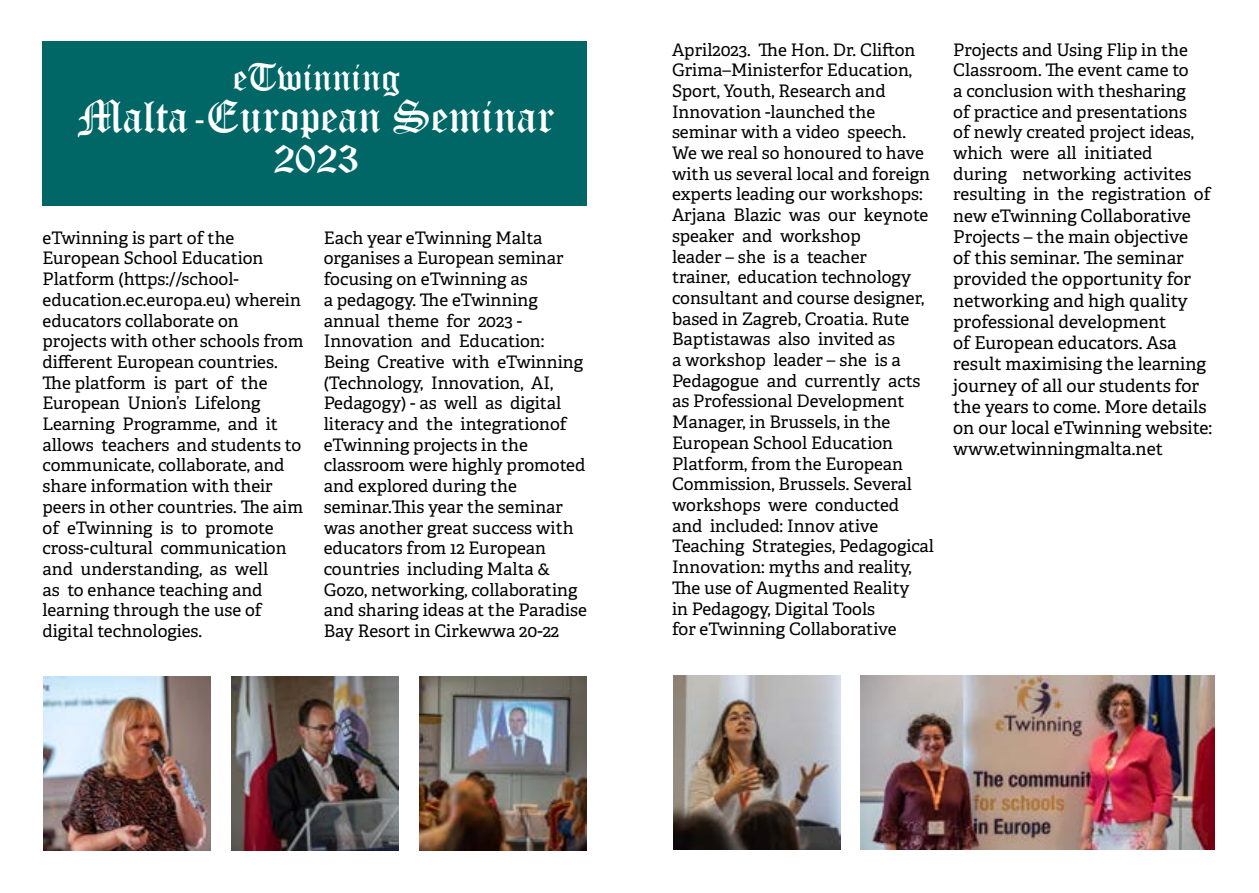
<style>
.page{position:relative;width:1259px;height:893px;background:#fff}
.page>*{position:absolute;margin:0;border:0;box-sizing:border-box;transform-origin:0 0}
.t1{font:45px "Old English Text";color:#fff}
.t2{font:42px "Old English Text";color:#fff}
.t3{font:37.5px "Old English Text";color:#fff}
.t4{font:17.7px/21.3px "Adelle";color:#000}
.t5{font:17.25px/20.7px "Adelle";color:#000}
.s1{font-size:17.25px}
</style>
<div class="page">
<div style="left:43px;top:41px;width:544px;height:165px;background:#066"></div>
<img style="left:43px;top:677px;width:167px;height:173px">
<img style="left:231px;top:677px;width:167px;height:173px">
<img style="left:419px;top:677px;width:167px;height:173px">
<img style="left:673px;top:676px;width:167px;height:173px">
<img style="left:860px;top:676px;width:354px;height:173px">
<h3 class="t3" style="left:232px;top:53px;width:169px">eTwinning</h3>
<h1 class="t1" style="left:77px;top:88px;width:479px">Malta-European Seminar</h1>
<h2 class="t2" style="left:273px;top:131px;width:87px">2023</h2>
<p class="t5" style="left:43px;top:228px;width:262px">eTwinning is part of the<br>European School Education<br>Platform (https://school&shy;education.ec.europa.eu) wherein educators collaborate on projects with other schools from different European countries.<br>The platform is part of the<br>European Union’s Lifelong<br>Learning Programme, and it allows teachers and students to communicate, collaborate, and share information with their peers in other countries. The aim of eTwinning is to promote cross-cultural communication and understanding, as well<br>as to enhance teaching and learning through the use of digital technologies.</p>
<p class="t5" style="left:324px;top:228px;width:265px">Each year eTwinning Malta organises a European seminar focusing on eTwinning as<br>a pedagogy. The eTwinning annual theme for 2023 -<br>Innovation and Education:<br>Being Creative with eTwinning (Technology, Innovation, AI,<br>Pedagogy) - as well as digital literacy and the integrationof eTwinning projects in the classroom were highly promoted and explored during the seminar.This year the seminar was another great success with educators from 12 European countries including Malta &amp;<br>Gozo, networking, collaborating and sharing ideas at the Paradise<br>Bay Resort in Cirkewwa 20-22</p>
<p class="t5" style="left:672px;top:39px;width:263px">April2023. The Hon. Dr. Clifton<br>Grima–Ministerfor Education,<br>Sport, Youth, Research and<br>Innovation -launched the seminar with a video speech.<br>We we real so honoured to have with us several local and foreign experts leading our workshops:<br>Arjana Blazic was our keynote speaker and workshop<br>leader – she is a teacher<br>trainer, education technology consultant and course designer, based in Zagreb, Croatia. Rute<br>Baptistawas also invited as<br>a workshop leader – she is a<br>Pedagogue and currently acts as Professional Development<br>Manager, in Brussels, in the<br>European School Education<br>Platform, from the European<br>Commission, Brussels. Several workshops were conducted<br>and included: Innov ative<br>Teaching Strategies, Pedagogical<br>Innovation: myths and reality,<br>The use of Augmented Reality<br>in Pedagogy, Digital Tools<br>for eTwinning Collaborative</p>
<p class="t5" style="left:953px;top:39px;width:259px">Projects and Using Flip in the<br>Classroom. The event came to<br>a conclusion with thesharing<br>of practice and presentations<br>of newly created project ideas, which were all initiated<br>during networking activites resulting in the registration of</p>
<p class="t4" style="left:953px;top:205px;width:261px"><span class="s1">new eTwinning</span> Collaborative<br>Projects – the main objective<br>of this seminar. The seminar provided the opportunity for networking and high quality professional development<br>of European educators. Asa result maximising the learning journey of all our students for the years to come. More details on our local eTwinning website: www.etwinningmalta.net</p>
</div>
